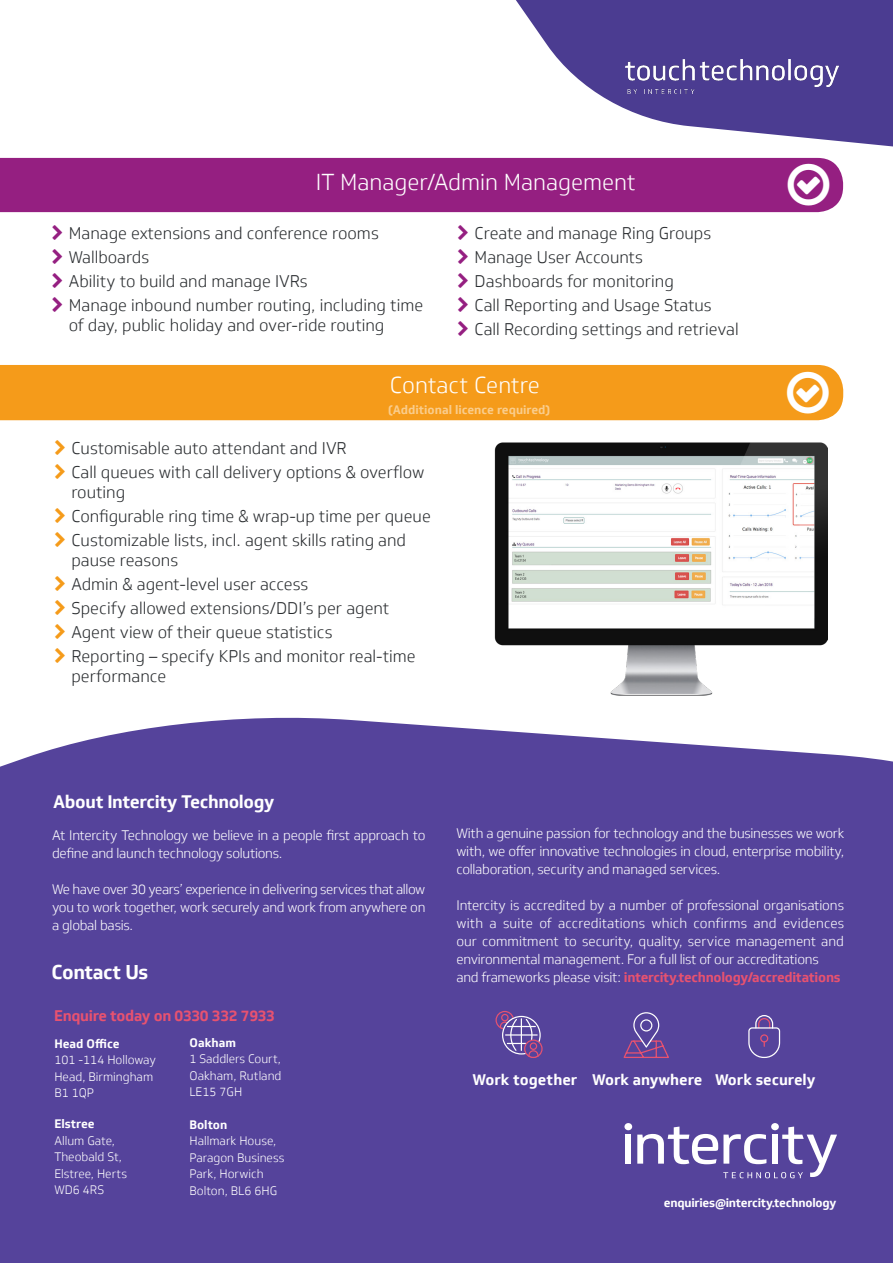
<style>
.page{position:relative;width:893px;height:1263px;background:#fff}
.page>*{position:absolute;margin:0;border:0;box-sizing:border-box;transform-origin:0 0}
.Sub-Title{font:300 22.5px "Soleto";color:#fff}
.t1{font:700 19.5px "Soleto Trial";letter-spacing:-.02em;color:#fff}
.t2{font:700 17.7px "Soleto Trial";letter-spacing:-.02em;color:#fff}
.t3{font:300 16.5px/19.8px "Soleto";color:#292c2f}
.t4{font:700 15px "Soleto Trial";color:#fff}
.t5{font:700 15px "Soleto Trial";letter-spacing:-.02em;color:#e75270}
.t6{font:300 13.5px/18px "Soleto Trial";letter-spacing:-.02em;color:#fff;text-align:justify}
.t7{font:700 13.5px "Soleto Trial";letter-spacing:-.02em;color:#e75270}
.t8{font:300 12px/16.5px "Soleto Trial";color:#fff}
.t9{font:700 12px "Soleto Trial";letter-spacing:-.01em;color:#fff}
.t10{font:700 12px "Soleto";color:#fff}
.s1{font-weight:300;color:#fff}
</style>
<div class="page">
<div style="left:0;top:365px;width:843px;height:55px;background:#f59b1a"></div>
<svg style="left:0;top:717px;width:893px;height:65px;fill:#55439b"></svg>
<div style="left:0;top:782px;width:893px;height:481px;background:#55439b"></div>
<div style="left:625px;top:1134px;width:6px;height:29px;background:#fff"></div>
<div style="left:624px;top:1123px;width:8px;height:7px;background:#fff;border-radius:50%"></div>
<svg style="left:771px;top:1123px;width:8px;height:7px"></svg>
<svg style="left:637px;top:1126px;width:200px;height:52px"></svg>
<svg style="left:748px;top:1015px;width:32px;height:43px"></svg>
<svg style="left:495px;top:1011px;width:48px;height:47px"></svg>
<svg style="left:623px;top:1012px;width:46px;height:46px"></svg>
<svg style="left:437px;top:0;width:456px;height:158px;fill:#4b3c91"></svg>
<div style="left:0;top:158px;width:843px;height:54px;background:#951f81"></div>
<img style="left:485px;top:419px;width:343px;height:323px">
<img style="left:625px;top:59px;width:214px;height:34px">
<div style="left:787px;top:371px;width:42px;height:42px;background:#f59b1a"></div>
<div style="left:788px;top:163px;width:41px;height:42px;background:#951f81"></div>
<p class="Sub-Title" style="left:316px;top:169px;width:321px">IT Manager/Admin Management</p>
<p class="t3" style="left:69px;top:223px;width:312px">Manage extensions and conference rooms</p>
<p class="t3" style="left:69px;top:247px;width:82px">Wallboards</p>
<p class="t3" style="left:69px;top:271px;width:240px">Ability to build and manage IVRs</p>
<p class="t3" style="left:69px;top:295px;width:356px">Manage inbound number routing, including time of day, public holiday and over-ride routing</p>
<p class="t3" style="left:475px;top:223px;width:238px">Create and manage Ring Groups</p>
<p class="t3" style="left:475px;top:247px;width:170px">Manage User Accounts</p>
<p class="t3" style="left:475px;top:271px;width:201px">Dashboards for monitoring</p>
<p class="t3" style="left:475px;top:295px;width:239px">Call Reporting and Usage Status</p>
<p class="t3" style="left:475px;top:319px;width:266px">Call Recording settings and retrieval</p>
<p class="Sub-Title" style="left:390px;top:371px;width:151px">Contact Centre</p>
<p class="t10" style="left:388px;top:402px;width:164px">(Additional licence required)</p>
<p class="t3" style="left:71px;top:438px;width:277px">Customisable auto attendant and IVR</p>
<p class="t3" style="left:71px;top:462px;width:354px">Call queues with call delivery options &amp; overflow routing</p>
<p class="t3" style="left:71px;top:506px;width:361px">Configurable ring time &amp; wrap-up time per queue</p>
<p class="t3" style="left:71px;top:530px;width:336px">Customizable lists, incl. agent skills rating and pause reasons</p>
<p class="t3" style="left:71px;top:574px;width:239px">Admin &amp; agent-level user access</p>
<p class="t3" style="left:71px;top:598px;width:319px">Specify allowed extensions/DDI’s per agent</p>
<p class="t3" style="left:71px;top:622px;width:263px">Agent view of their queue statistics</p>
<p class="t3" style="left:71px;top:646px;width:346px">Reporting – specify KPIs and monitor real-time performance</p>
<p class="t2" style="left:53px;top:791px;width:223px">About Intercity Technology</p>
<p class="t6" style="left:52px;top:827px;width:375px">At Intercity Technology we believe in a people first approach to define and launch technology solutions.</p>
<p class="t6" style="left:52px;top:881px;width:375px">We have over 30 years’ experience in delivering services that allow you to work together, work securely and work from anywhere on a global basis.</p>
<p class="t1" style="left:51px;top:959px;width:98px">Contact Us</p>
<p class="t5" style="left:54px;top:1006px;width:222px">Enquire today on 0330 332 7933</p>
<p class="t9" style="left:54px;top:1036px;width:67px">Head Office</p>
<p class="t8" style="left:54px;top:1052px;width:103px">101 -114 Holloway<br>Head, Birmingham</p>
<p class="t8" style="left:54px;top:1085px;width:41px">B1 1QP</p>
<p class="t9" style="left:54px;top:1116px;width:42px">Elstree</p>
<p class="t8" style="left:54px;top:1132px;width:62px">Allum Gate,</p>
<p class="t8" style="left:54px;top:1149px;width:69px">Theobald St,</p>
<p class="t8" style="left:54px;top:1165px;width:74px">Elstree, Herts</p>
<p class="t8" style="left:54px;top:1182px;width:51px">WD6 4RS</p>
<p class="t9" style="left:190px;top:1035px;width:48px">Oakham</p>
<p class="t8" style="left:190px;top:1051px;width:94px">1 Saddlers Court,<br>Oakham, Rutland</p>
<p class="t8" style="left:190px;top:1084px;width:54px">LE15 7GH</p>
<p class="t9" style="left:190px;top:1117px;width:39px">Bolton</p>
<p class="t8" style="left:190px;top:1133px;width:88px">Hallmark House,</p>
<p class="t8" style="left:190px;top:1149px;width:96px">Paragon Business</p>
<p class="t8" style="left:190px;top:1166px;width:76px">Park, Horwich</p>
<p class="t8" style="left:190px;top:1182px;width:89px">Bolton, BL6 6HG</p>
<p class="t6" style="left:456px;top:825px;width:389px">With a genuine passion for technology and the businesses we work with, we offer innovative technologies in cloud, enterprise mobility, collaboration, security and managed services.</p>
<p class="t6" style="left:456px;top:897px;width:389px">Intercity is accredited by a number of professional organisations with a suite of accreditations which confirms and evidences our commitment to security, quality, service management and environmental management. For a full list of our accreditations</p>
<p class="t7" style="left:456px;top:969px;width:386px"><span class="s1">and frameworks please visit:</span> intercity.technology/accreditations</p>
<p class="t4" style="left:472px;top:1070px;width:106px">Work together</p>
<p class="t4" style="left:592px;top:1070px;width:112px">Work anywhere</p>
<p class="t4" style="left:715px;top:1070px;width:102px">Work securely</p>
<p class="t9" style="left:664px;top:1195px;width:174px">enquiries@intercity.technology</p>
</div>
